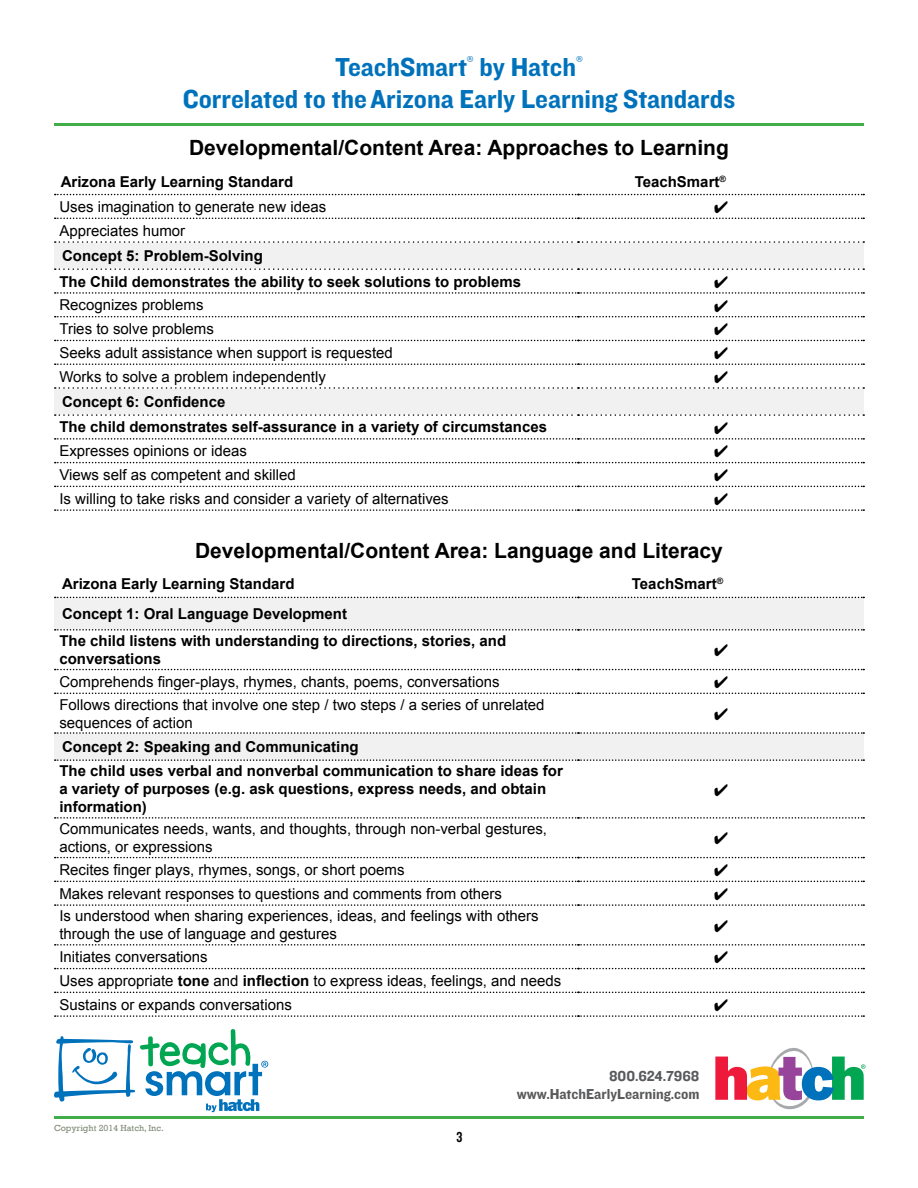
<style>
.page{position:relative;width:918px;height:1188px;background:#fff}
.page>*{position:absolute;margin:0;border:0;box-sizing:border-box;transform-origin:0 0}
.t1{font:27px/32.4px "Knockout 51 Middleweight";color:#0072bc;text-align:center}
.t2{font:700 21px "Arial";color:#000}
.t3{font:15px/18px "Arial";color:#000}
.t4{font:700 15px/25.5px "Arial";color:#000}
.t5{font:15px/18px "Knockout 51 Middleweight";color:#58595b;text-align:right}
.t6{font:15px "Knockout 49 Liteweight";color:#000}
.t7{font:9px "Rockwell";color:#828c78}
.s1{font-weight:700}
</style>
<div class="page">
<hr style="left:54px;top:1116px;width:810px;height:3px;background:#41ad49">
<svg style="left:715px;top:1047px;width:151px;height:63px"></svg>
<svg style="left:54px;top:1029px;width:214px;height:83px"></svg>
<hr style="left:54px;top:123px;width:810px;height:3px;background:#41ad49">
<svg style="left:54px;top:242px;width:810px;height:173px;fill:#f1f1f2"></svg>
<svg style="left:55px;top:194px;width:809px;height:1px"></svg>
<svg style="left:55px;top:241px;width:809px;height:2px"></svg>
<svg style="left:55px;top:268px;width:809px;height:2px"></svg>
<svg style="left:55px;top:414px;width:809px;height:2px"></svg>
<svg style="left:54px;top:597px;width:810px;height:163px"></svg>
<svg style="left:55px;top:857px;width:809px;height:1px"></svg>
<svg style="left:55px;top:597px;width:809px;height:1px"></svg>
<svg style="left:55px;top:629px;width:809px;height:2px"></svg>
<svg style="left:55px;top:669px;width:809px;height:1px"></svg>
<svg style="left:55px;top:732px;width:809px;height:2px"></svg>
<svg style="left:55px;top:759px;width:809px;height:2px"></svg>
<svg style="left:55px;top:817px;width:809px;height:2px"></svg>
<svg style="left:55px;top:944px;width:809px;height:2px"></svg>
<svg style="left:55px;top:992px;width:809px;height:1px"></svg>
<svg style="left:55px;top:217px;width:809px;height:2px"></svg>
<svg style="left:55px;top:276px;width:809px;height:18px"></svg>
<svg style="left:55px;top:300px;width:809px;height:17px"></svg>
<svg style="left:55px;top:323px;width:809px;height:18px"></svg>
<svg style="left:55px;top:347px;width:809px;height:18px"></svg>
<svg style="left:55px;top:371px;width:809px;height:18px"></svg>
<svg style="left:55px;top:438px;width:809px;height:2px"></svg>
<svg style="left:55px;top:461px;width:809px;height:2px"></svg>
<svg style="left:55px;top:485px;width:809px;height:2px"></svg>
<svg style="left:55px;top:509px;width:809px;height:2px"></svg>
<svg style="left:715px;top:645px;width:13px;height:12px"></svg>
<svg style="left:55px;top:676px;width:809px;height:18px"></svg>
<svg style="left:715px;top:708px;width:13px;height:12px"></svg>
<svg style="left:55px;top:880px;width:809px;height:2px"></svg>
<svg style="left:55px;top:904px;width:809px;height:2px"></svg>
<svg style="left:55px;top:967px;width:809px;height:2px"></svg>
<svg style="left:55px;top:1015px;width:809px;height:2px"></svg>
<h1 class="t1" style="left:183px;top:49px;width:554px">TeachSmart<sup>®</sup> by Hatch<sup>®<br></sup>Correlated to theArizona Early Learning Standards</h1>
<h2 class="t2" style="left:189px;top:134px;width:541px">Developmental/Content Area: Approaches to Learning</h2>
<p class="t4" style="left:61px;top:169px;width:234px">Arizona Early Learning Standard</p>
<p class="t4" style="left:635px;top:169px;width:93px">TeachSmart<sup>®</sup></p>
<p class="t3" style="left:59px;top:198px;width:268px">Uses imagination to generate new ideas</p>
<p class="t3" style="left:59px;top:222px;width:127px">Appreciates humor</p>
<p class="t4" style="left:59px;top:244px;width:463px">Concept 5: Problem-Solving<br>The Child demonstrates the ability to seek solutions to problems</p>
<p class="t3" style="left:59px;top:296px;width:146px">Recognizes problems</p>
<p class="t3" style="left:59px;top:320px;width:156px">Tries to solve problems</p>
<p class="t3" style="left:59px;top:344px;width:335px">Seeks adult assistance when support is requested</p>
<p class="t3" style="left:59px;top:367px;width:268px">Works to solve a problem independently</p>
<p class="t4" style="left:59px;top:389px;width:489px">Concept 6: Confidence<br>The child demonstrates self-assurance in a variety of circumstances</p>
<p class="t3" style="left:59px;top:442px;width:189px">Expresses opinions or ideas</p>
<p class="t3" style="left:59px;top:466px;width:238px">Views self as competent and skilled</p>
<p class="t3" style="left:59px;top:490px;width:391px">Is willing to take risks and consider a variety of alternatives</p>
<h2 class="t2" style="left:195px;top:536px;width:529px">Developmental/Content Area: Language and Literacy</h2>
<p class="t4" style="left:62px;top:572px;width:234px">Arizona Early Learning Standard</p>
<p class="t4" style="left:632px;top:572px;width:93px">TeachSmart<sup>®</sup></p>
<p class="t4" style="left:59px;top:601px;width:448px;line-height:27px">Concept 1: Oral Language Development<br>The child listens with understanding to directions, stories, and</p>
<p class="t4" style="left:59px;top:647px;width:103px">conversations</p>
<p class="t3" style="left:59px;top:673px;width:442px">Comprehends finger-plays, rhymes, chants, poems, conversations</p>
<p class="t3" style="left:59px;top:696px;width:487px">Follows directions that involve one step / two steps / a series of unrelated sequences of action</p>
<p class="t4" style="left:59px;top:735px;width:505px;line-height:24.5px">Concept 2: Speaking and Communicating<br>The child uses verbal and nonverbal communication to share ideas for</p>
<p class="t4" style="left:59px;top:781px;width:488px;line-height:18px">a variety of purposes (e.g. ask questions, express needs, and obtain information)</p>
<p class="t3" style="left:59px;top:820px;width:489px">Communicates needs, wants, and thoughts, through non-verbal gestures, actions, or expressions</p>
<p class="t3" style="left:59px;top:861px;width:347px">Recites finger plays, rhymes, songs, or short poems</p>
<p class="t3" style="left:59px;top:885px;width:444px">Makes relevant responses to questions and comments from others</p>
<p class="t3" style="left:59px;top:907px;width:481px">Is understood when sharing experiences, ideas, and feelings with others through the use of language and gestures</p>
<p class="t3" style="left:59px;top:948px;width:150px">Initiates conversations</p>
<p class="t3" style="left:59px;top:969px;width:503px;line-height:23.7px">Uses appropriate <span class="s1">tone</span> and <span class="s1">inflection</span> to express ideas, feelings, and needs<br>Sustains or expands conversations</p>
<p class="t7" style="left:54px;top:1123px;width:111px">Copyright 2014 Hatch, Inc.</p>
<p class="t6" style="left:457px;top:1128px;width:7px">3</p>
<p class="t5" style="left:517px;top:1066px;width:184px">800.624.7968 www.HatchEarlyLearning.com</p>
</div>
